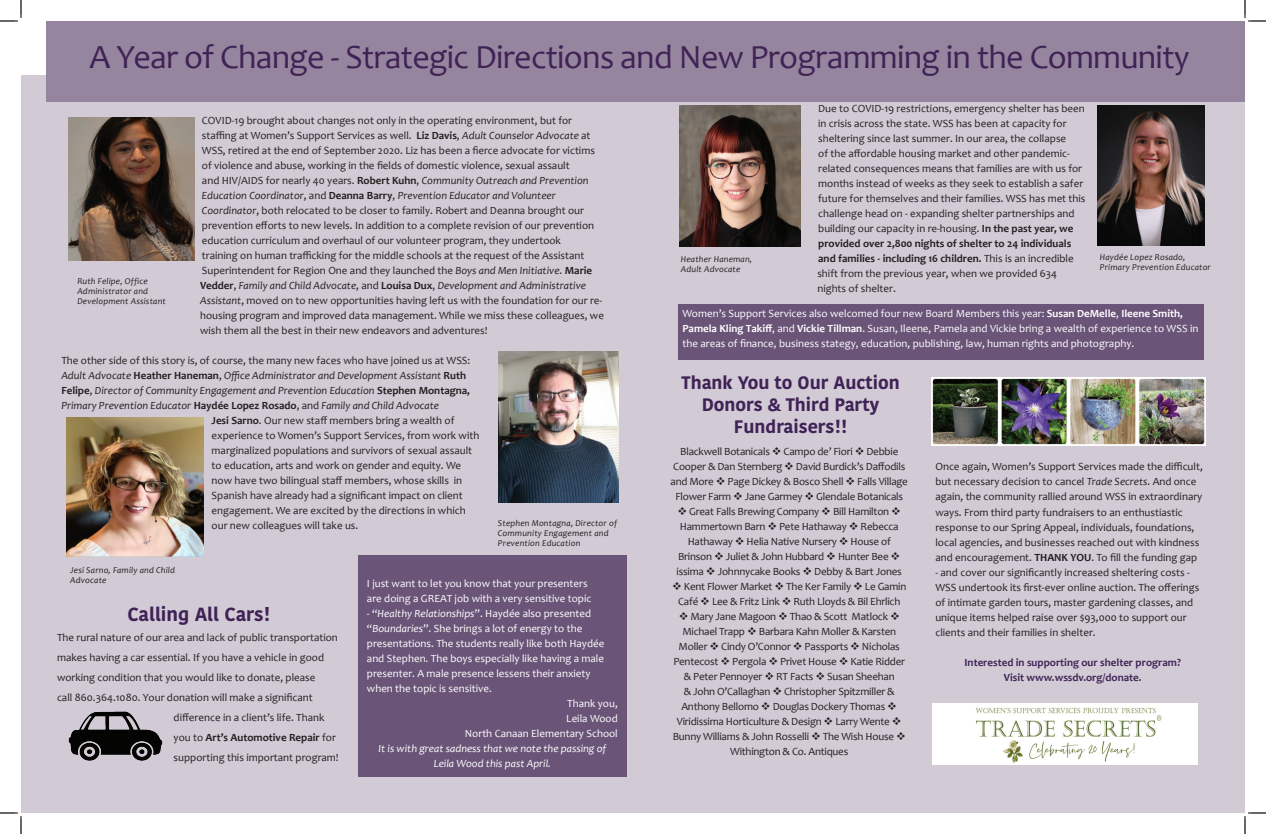
<style>
.page{position:relative;width:1266px;height:834px;background:#fff}
.page>*{position:absolute;margin:0;border:0;box-sizing:border-box;transform-origin:0 0}
.t1{font:34px "Candara";letter-spacing:-.02em;color:#402356}
.t2{font:700 19px "Kohinoor Devanagari";color:#402356}
.t3{font:700 18px/22px "Kohinoor Devanagari";color:#402356;text-align:center}
.t4{font:11px/15px "Candara";color:#231f20}
.t5{font:11px/15px "Candara";letter-spacing:-.02em;color:#231f20;text-align:center}
.t6{font:11px/15px "Candara";color:#fff}
.t7{font:italic 11px "Candara";color:#231f20}
.t8{font:700 11px/15px "Candara";color:#402356;text-align:center}
.t9{font:italic 11px/15px "Candara";color:#fff;text-align:center}
.t10{font:700 11px "Candara";color:#231f20}
.t11{font:italic 9px/10px "Candara";letter-spacing:.02em;color:#231f20}
.s1{font-weight:700}
.s2{font-style:italic}
.s3{font-weight:700;font-style:normal}
.s4{font-style:normal}
.s5{font-weight:400}
</style>
<div class="page">
<div style="left:21px;top:75px;width:1224px;height:738px;background:#d2cbd6"></div>
<div style="left:47px;top:21px;width:1198px;height:80px;background:#96859e"></div>
<img style="left:932px;top:378px;width:273px;height:67px">
<img style="left:499px;top:351px;width:120px;height:152px">
<img style="left:66px;top:417px;width:138px;height:140px">
<img style="left:68px;top:118px;width:126px;height:142px">
<img style="left:1097px;top:105px;width:107px;height:141px">
<img style="left:679px;top:106px;width:122px;height:140px">
<img style="left:68px;top:711px;width:95px;height:50px">
<div style="left:358px;top:555px;width:269px;height:222px;background:#6a5478"></div>
<img style="left:932px;top:704px;width:266px;height:61px">
<div style="left:678px;top:305px;width:525px;height:55px;background:#6a5478"></div>
<svg style="left:0;top:0;width:22px;height:22px"></svg>
<svg style="left:0;top:812px;width:22px;height:22px"></svg>
<svg style="left:1244px;top:0;width:22px;height:22px"></svg>
<svg style="left:1244px;top:812px;width:22px;height:22px"></svg>
<h1 class="t1" style="left:89px;top:37px;width:1102px">A Year of Change - Strategic Directions and New Programming in the Community</h1>
<p class="t4" style="left:200px;top:113px;width:405px">COVID-19 brought about changes not only in the operating environment, but for staffing at Women’s Support Services as well. <span class="s1">Liz Davis</span>, <span class="s2">Adult Counselor Advocate</span> at WSS, retired at the end of September 2020. Liz has been a fierce advocate for victims of violence and abuse, working in the fields of domestic violence, sexual assault<br>and HIV/AIDS for nearly 40 years. <span class="s1">Robert Kuhn</span>, <span class="s2">Community Outreach and Prevention Education Coordinator</span>, and <span class="s1">Deanna Barry</span>, <span class="s2">Prevention Educator and Volunteer Coordinator</span>, both relocated to be closer to family. Robert and Deanna brought our prevention efforts to new levels. In addition to a complete revision of our prevention education curriculum and overhaul of our volunteer program, they undertook<br>training on human trafficking for the middle schools at the request of the Assistant Superintendent for Region One and they launched the <span class="s2">Boys and Men Initiative</span>. <span class="s1">Marie Vedder</span>, <span class="s2">Family and Child Advocate</span>, and <span class="s1">Louisa Dux</span>, <span class="s2">Development and Administrative Assistant</span>, moved on to new opportunities having left us with the foundation for our re&shy;housing program and improved data management. While we miss these colleagues, we wish them all the best in their new endeavors and adventures!</p>
<p class="t4" style="left:61px;top:353px;width:411px">The other side of this story is, of course, the many new faces who have joined us at WSS:</p>
<p class="t7" style="left:61px;top:369px;width:406px">Adult Advocate <span class="s3">Heather Haneman</span><span class="s4">,</span> Office Administrator and Development Assistant <span class="s3">Ruth</span></p>
<p class="t7" style="left:61px;top:384px;width:410px"><span class="s3">Felipe</span><span class="s4">,</span> Director of Community Engagement and Prevention Education <span class="s3">Stephen Montagna,</span></p>
<p class="t7" style="left:61px;top:399px;width:379px">Primary Prevention Educator <span class="s3">Haydée Lopez Rosado</span><span class="s4">, and</span> Family and Child Advocate</p>
<p class="t4" style="left:212px;top:413px;width:244px"><span class="s1">Jesi Sarno</span>. Our new staff members bring a wealth of</p>
<p class="t4" style="left:212px;top:428px;width:269px">experience to Women’s Support Services, from work with</p>
<p class="t4" style="left:212px;top:443px;width:262px">marginalized populations and survivors of sexual assault</p>
<p class="t4" style="left:212px;top:458px;width:251px">to education, arts and work on gender and equity. We</p>
<p class="t4" style="left:212px;top:473px;width:252px">now have two bilingual staff members, whose skills in</p>
<p class="t4" style="left:212px;top:488px;width:253px">Spanish have already had a significant impact on client</p>
<p class="t4" style="left:212px;top:503px;width:256px">engagement. We are excited by the directions in which</p>
<p class="t4" style="left:212px;top:518px;width:148px">our new colleagues will take us.</p>
<p class="t11" style="left:77px;top:276px;width:90px">Ruth Felipe, Office<br>Administrator and<br>Development Assistant</p>
<p class="t11" style="left:498px;top:518px;width:121px">Stephen Montagna, Director of<br>Community Engagement and<br>Prevention Education</p>
<p class="t11" style="left:70px;top:565px;width:106px">Jesi Sarno, Family and Child<br>Advocate</p>
<h2 class="t2" style="left:127px;top:598px;width:144px">Calling All Cars!</h2>
<p class="t4" style="left:57px;top:630px;width:282px">The rural nature of our area and lack of public transportation</p>
<p class="t4" style="left:57px;top:650px;width:269px">makes having a car essential. If you have a vehicle in good</p>
<p class="t4" style="left:57px;top:670px;width:260px">working condition that you would like to donate, please</p>
<p class="t4" style="left:57px;top:690px;width:257px">call 860.364.1080. Your donation will make a significant</p>
<p class="t4" style="left:174px;top:710px;width:152px">difference in a client’s life. Thank</p>
<p class="t10" style="left:174px;top:731px;width:164px"><span class="s5">you to</span> Art’s Automotive Repair <span class="s5">for</span></p>
<p class="t4" style="left:174px;top:750px;width:167px">supporting this important program!</p>
<p class="t6" style="left:367px;top:576px;width:226px">I just want to let you know that your presenters are doing a GREAT job with a very sensitive topic</p>
<p class="t6" style="left:367px;top:606px;width:226px">- “<span class="s2">Healthy Relationships</span>”. Haydée also presented</p>
<p class="t6" style="left:367px;top:621px;width:217px">“<span class="s2">Boundaries</span>”. She brings a lot of energy to the</p>
<p class="t6" style="left:367px;top:636px;width:239px">presentations. The students really like both Haydée</p>
<p class="t6" style="left:367px;top:651px;width:239px">and Stephen. The boys especially like having a male</p>
<p class="t6" style="left:367px;top:666px;width:225px">presenter. A male presence lessens their anxiety</p>
<p class="t6" style="left:367px;top:681px;width:126px">when the topic is sensitive.</p>
<p class="t6" style="left:567px;top:696px;width:52px">Thank you,</p>
<p class="t6" style="left:566px;top:711px;width:53px">Leila Wood</p>
<p class="t6" style="left:465px;top:726px;width:154px">North Canaan Elementary School</p>
<p class="t9" style="left:379px;top:741px;width:229px">It is with great sadness that we note the passing of<br>Leila Wood this past April.</p>
<p class="t4" style="left:817px;top:101px;width:270px">Due to COVID-19 restrictions, emergency shelter has been in crisis across the state. WSS has been at capacity for sheltering since last summer. In our area, the collapse<br>of the affordable housing market and other pandemic&shy;related consequences means that families are with us for months instead of weeks as they seek to establish a safer future for themselves and their families. WSS has met this challenge head on - expanding shelter partnerships and building our capacity in re-housing. <span class="s1">In the past year, we provided over 2,800 nights of shelter to 24 individuals and families - including 16 children.</span> This is an incredible shift from the previous year, when we provided 634 nights of shelter.</p>
<p class="t11" style="left:681px;top:254px;width:73px">Heather Haneman,<br>Adult Advocate</p>
<p class="t11" style="left:1100px;top:252px;width:113px">Haydée Lopez Rosado,<br>Primary Prevention Educator</p>
<p class="t6" style="left:682px;top:306px;width:517px">Women’s Support Services also welcomed four new Board Members this year: <span class="s1">Susan DeMelle</span>, <span class="s1">Ileene Smith,<br>Pamela Kling Takiff</span>, and <span class="s1">Vickie Tillman</span>. Susan, Ileene, Pamela and Vickie bring a wealth of experience to WSS in the areas of finance, business stategy, education, publishing, law, human rights and photography.</p>
<h3 class="t3" style="left:682px;top:371px;width:220px">Thank You to Our Auction<br>Donors &amp; Third Party<br>Fundraisers!!</h3>
<p class="t5" style="left:671px;top:444px;width:239px">Blackwell Botanicals ❖ Campo de’ Fiori ❖ Debbie Cooper &amp; Dan Sternberg ❖ David Burdick’s Daffodils and More ❖ Page Dickey &amp; Bosco Shell ❖ Falls Village Flower Farm ❖ Jane Garmey ❖ Glendale Botanicals</p>
<p class="t5" style="left:677px;top:504px;width:227px">❖ Great Falls Brewing Company ❖ Bill Hamilton ❖ Hammertown Barn ❖ Pete Hathaway ❖ Rebecca Hathaway ❖ Helia Native Nursery ❖ House of Brinson ❖ Juliet &amp; John Hubbard ❖ Hunter Bee ❖ issima ❖ Johnnycake Books ❖ Debby &amp; Bart Jones</p>
<p class="t5" style="left:672px;top:579px;width:236px">❖ Kent Flower Market ❖ The Ker Family ❖ Le Gamin<br>Café ❖ Lee &amp; Fritz Link ❖ Ruth Lloyds &amp; Bil Ehrlich</p>
<p class="t5" style="left:673px;top:609px;width:235px">❖ Mary Jane Magoon ❖ Thao &amp; Scott Matlock ❖ Michael Trapp ❖ Barbara Kahn Moller &amp; Karsten Moller ❖ Cindy O’Connor ❖ Passports ❖ Nicholas Pentecost ❖ Pergola ❖ Privet House ❖ Katie Ridder &amp; Peter Pennoyer ❖ RT Facts ❖ Susan Sheehan<br>&amp; John O’Callaghan ❖ Christopher Spitzmiller &amp; Anthony Bellomo ❖ Douglas Dockery Thomas ❖ Viridissima Horticulture &amp; Design ❖ Larry Wente ❖ Bunny Williams &amp; John Rosselli ❖ The Wish House ❖ Withington &amp; Co. Antiques</p>
<p class="t4" style="left:935px;top:459px;width:269px">Once again, Women’s Support Services made the difficult, but necessary decision to cancel <span class="s2">Trade Secrets</span>. And once again, the community rallied around WSS in extraordinary ways. From third party fundraisers to an enthustiastic response to our Spring Appeal, individuals, foundations, local agencies, and businesses reached out with kindness and encouragement. <span class="s1">THANK YOU</span>. To fill the funding gap</p>
<p class="t4" style="left:935px;top:564px;width:266px">- and cover our significantly increased sheltering costs - WSS undertook its first-ever online auction. The offerings of intimate garden tours, master gardening classes, and unique items helped raise over $93,000 to support our clients and their families in shelter.</p>
<p class="t8" style="left:965px;top:654px;width:218px">Interested in supporting our shelter program?<br>Visit www.wssdv.org/donate.</p>
</div>
